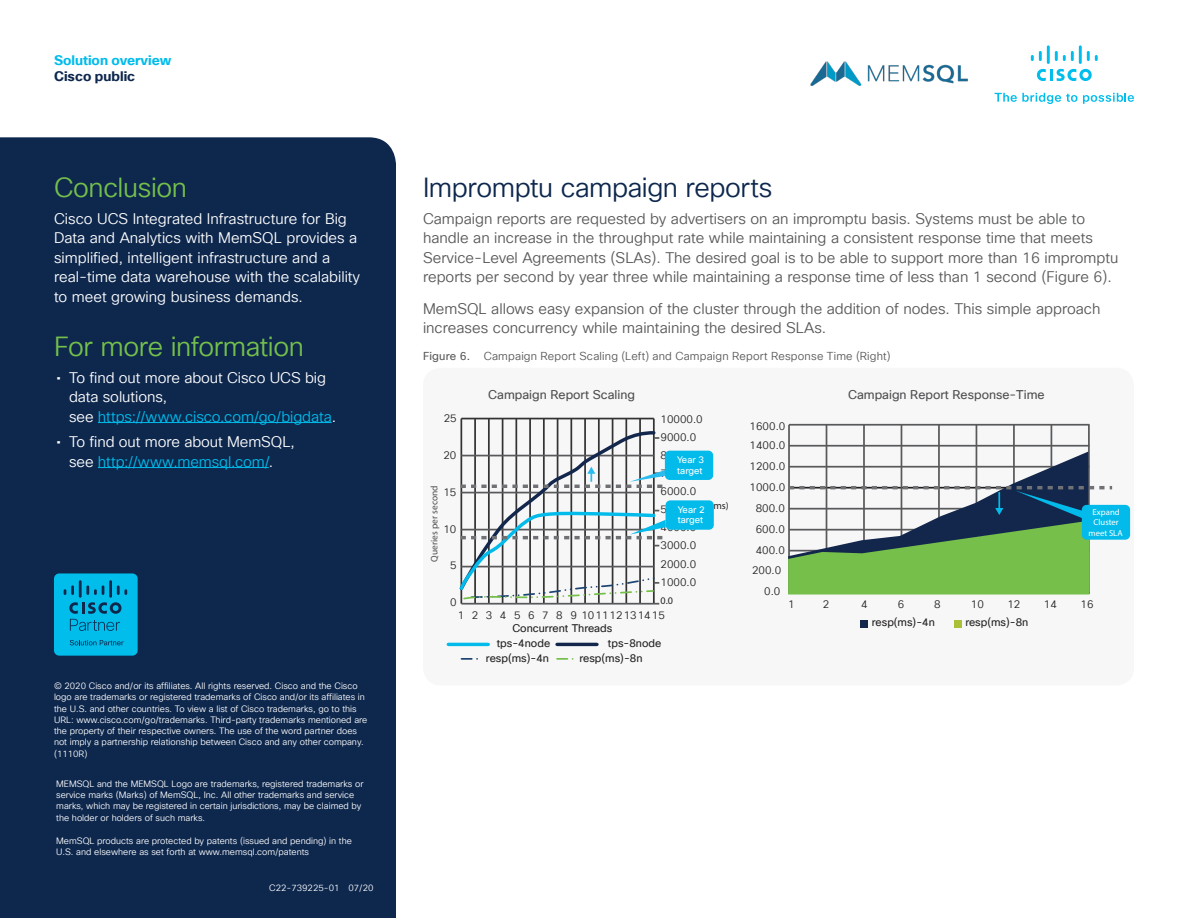
<style>
.page{position:relative;width:1188px;height:918px;background:#fff}
.page>*{position:absolute;margin:0;border:0;box-sizing:border-box;transform-origin:0 0}
.Subhead2_Green{font:27px "Cisco Sans TT Light";letter-spacing:-.015em;color:#74bf4b}
.Subhead2_midnight_bl{font:27px "Cisco Sans TT Light";letter-spacing:-.015em;color:#0d274d}
.Body{font:15px/19.5px "Cisco Sans TT Light";color:#57585a}
.Body_White{font:15px/19.5px "Cisco Sans TT Light";color:#fff}
.t1{font:700 13.5px "Cisco Sans TT";color:#00bceb}
.t2{font:700 13.5px "Cisco Sans TT";color:#0d274d}
.t3{font:12.45px "Cisco Sans TT";color:#4e4d50}
.FigureCaption{font:11.25px "Cisco Sans TT Light";letter-spacing:.015em;color:#57585a}
.t4{font:10.8px/18.1px "Cisco Sans TT Light";color:#221f1f}
.t5{font:10.8px/14.7px "Cisco Sans TT";color:#221f1f}
.t6{font:300 10.2px "Avenir";color:#221f1f}
.t7{font:9.45px "Avenir";color:#4e4d50}
.t8{font:9.3px/10.4px "Cisco Sans TT";color:#fff}
.Footer_white{font:9px/11.2px "Cisco Sans TT Light";color:#fff}
.t9{font:8.7px/10.4px "Avenir";color:#fff;text-align:center}
.s1{font-family:"Cisco Sans TT"}
.s2{color:#00bceb}
</style>
<div class="page">
<svg style="left:995px;top:93px;width:82px;height:11px"></svg>
<svg style="left:1083px;top:93px;width:51px;height:11px"></svg>
<svg style="left:1037px;top:69px;width:55px;height:12px"></svg>
<svg style="left:1031px;top:51px;width:11px;height:10px"></svg>
<hr style="left:1047px;top:45px;width:3px;height:19px;background:#00bdeb">
<svg style="left:1055px;top:51px;width:19px;height:10px"></svg>
<hr style="left:1079px;top:45px;width:3px;height:19px;background:#00bdeb">
<svg style="left:1087px;top:51px;width:11px;height:10px"></svg>
<img style="left:810px;top:61px;width:158px;height:25px">
<div style="left:0;top:137px;width:396px;height:781px;background:#0d274d"></div>
<hr style="left:98px;top:422px;width:234px;height:1px;background:#00bceb">
<hr style="left:98px;top:467px;width:171px;height:1px;background:#00bceb">
<div style="left:423px;top:368px;width:711px;height:317px;background:#f7f7f8;border-radius:18px"></div>
<hr style="left:460px;top:419px;width:2px;height:185px;background:#333">
<hr style="left:474px;top:419px;width:2px;height:185px;background:#333">
<hr style="left:488px;top:419px;width:2px;height:185px;background:#333">
<hr style="left:502px;top:419px;width:1px;height:185px;background:#333">
<hr style="left:515px;top:419px;width:2px;height:185px;background:#333">
<hr style="left:529px;top:419px;width:2px;height:185px;background:#333">
<hr style="left:543px;top:419px;width:2px;height:185px;background:#333">
<hr style="left:557px;top:419px;width:1px;height:185px;background:#333">
<hr style="left:570px;top:419px;width:2px;height:185px;background:#333">
<hr style="left:584px;top:419px;width:2px;height:185px;background:#333">
<hr style="left:598px;top:419px;width:2px;height:185px;background:#333">
<hr style="left:612px;top:419px;width:1px;height:185px;background:#333">
<hr style="left:625px;top:419px;width:2px;height:185px;background:#333">
<hr style="left:639px;top:419px;width:2px;height:185px;background:#333">
<hr style="left:653px;top:419px;width:2px;height:185px;background:#333">
<hr style="left:788px;top:425px;width:2px;height:169px;background:#58595b">
<hr style="left:789px;top:424px;width:301px;height:2px;background:#58595b">
<hr style="left:789px;top:445px;width:301px;height:2px;background:#58595b">
<hr style="left:826px;top:425px;width:1px;height:169px;background:#58595b">
<hr style="left:863px;top:425px;width:2px;height:169px;background:#58595b">
<hr style="left:901px;top:425px;width:1px;height:169px;background:#58595b">
<hr style="left:938px;top:425px;width:2px;height:169px;background:#58595b">
<hr style="left:976px;top:425px;width:1px;height:169px;background:#58595b">
<hr style="left:1013px;top:425px;width:2px;height:169px;background:#58595b">
<hr style="left:1051px;top:425px;width:1px;height:169px;background:#58595b">
<hr style="left:1088px;top:425px;width:2px;height:169px;background:#58595b">
<hr style="left:448px;top:643px;width:40px;height:3px;background:#02bbea">
<hr style="left:557px;top:643px;width:40px;height:3px;background:#13274c">
<svg style="left:461px;top:658px;width:17px;height:2px"></svg>
<svg style="left:557px;top:658px;width:17px;height:2px"></svg>
<hr style="left:461px;top:418px;width:193px;height:1px;background:#333">
<div style="left:665px;top:451px;width:48px;height:29px;background:#02bbea;border-radius:5px"></div>
<div style="left:1082px;top:505px;width:48px;height:35px;background:#02bbea;border-radius:5px"></div>
<div style="left:666px;top:500px;width:48px;height:30px;background:#02bbea;border-radius:5px"></div>
<svg style="left:459px;top:429px;width:207px;height:176px"></svg>
<svg style="left:788px;top:452px;width:324px;height:143px"></svg>
<div style="left:860px;top:620px;width:8px;height:7px;background:#13274c"></div>
<div style="left:954px;top:620px;width:8px;height:7px;background:#aac137"></div>
<div style="left:54px;top:573px;width:84px;height:83px;background:#00bdeb;border-radius:5px"></div>
<svg style="left:70px;top:640px;width:54px;height:5px"></svg>
<svg style="left:69px;top:602px;width:52px;height:29px"></svg>
<svg style="left:64px;top:585px;width:10px;height:10px"></svg>
<hr style="left:79px;top:580px;width:3px;height:18px;background:#0d274d">
<svg style="left:86px;top:585px;width:18px;height:10px"></svg>
<hr style="left:109px;top:580px;width:3px;height:18px;background:#0d274d">
<svg style="left:117px;top:585px;width:10px;height:10px"></svg>
<h3 class="t1" style="left:54px;top:51px;width:119px">Solution overview</h3>
<h3 class="t2" style="left:54px;top:67px;width:83px">Cisco public</h3>
<p class="Subhead2_Green" style="left:54px;top:170px;width:135px">Conclusion</p>
<p class="Body_White" style="left:54px;top:209px;width:308px">Cisco UCS Integrated Infrastructure for Big Data and Analytics with MemSQL provides a simplified, intelligent infrastructure and a real-time data warehouse with the scalability to meet growing business demands.</p>
<p class="Subhead2_Green" style="left:54px;top:329px;width:251px">For more information</p>
<p class="Body_White" style="left:69px;top:368px;width:269px;text-indent:-13px"><span class="s1">•</span> To find out more about Cisco UCS big data solutions,<br>see <span class="s2">https://www.cisco.com/go/bigdata</span>.</p>
<p class="Body_White" style="left:56px;top:433px;width:240px;text-align:center"><span class="s1">•</span> To find out more about MemSQL, see <span class="s2">http://www.memsql.com/</span>.</p>
<p class="Footer_white" style="left:54px;top:681px;width:315px">© 2020 Cisco and/or its affiliates. All rights reserved. Cisco and the Cisco logo are trademarks or registered trademarks of Cisco and/or its affiliates in the U.S. and other countries. To view a list of Cisco trademarks, go to this URL: www.cisco.com/go/trademarks. Third-party trademarks mentioned are the property of their respective owners. The use of the word partner does not imply a partnership relationship between Cisco and any other company. (1110R)</p>
<p class="Footer_white" style="left:56px;top:778px;width:309px">MEMSQL and the MEMSQL Logo are trademarks, registered trademarks or service marks (Marks) of MemSQL, Inc. All other trademarks and service marks, which may be registered in certain jurisdictions, may be claimed by the holder or holders of such marks.</p>
<p class="Footer_white" style="left:56px;top:835px;width:297px">MemSQL products are protected by patents (issued and pending) in the<br>U.S. and elsewhere as set forth at www.memsql.com/patents</p>
<p class="Footer_white" style="left:269px;top:882px;width:106px">C22-739225-01 07/20</p>
<p class="Subhead2_midnight_bl" style="left:423px;top:170px;width:351px">Impromptu campaign reports</p>
<p class="Body" style="left:423px;top:209px;width:697px">Campaign reports are requested by advertisers on an impromptu basis. Systems must be able to handle an increase in the throughput rate while maintaining a consistent response time that meets Service-Level Agreements (SLAs). The desired goal is to be able to support more than 16 impromptu reports per second by year three while maintaining a response time of less than 1 second (Figure 6).</p>
<p class="Body" style="left:423px;top:299px;width:679px">MemSQL allows easy expansion of the cluster through the addition of nodes. This simple approach increases concurrency while maintaining the desired SLAs.</p>
<p class="FigureCaption" style="left:423px;top:349px;width:469px"><span class="s1">Figure 6.</span> Campaign Report Scaling (Left) and Campaign Report Response Time (Right)</p>
<p class="t3" style="left:488px;top:387px;width:148px">Campaign Report Scaling</p>
<p class="t3" style="left:848px;top:387px;width:198px">Campaign Report Response-Time</p>
<p class="t4" style="left:661px;top:410px;width:44px">10000.0</p>
<p class="t4" style="left:750px;top:417px;width:37px;line-height:18.6px">1600.0<br>1400.0</p>
<p class="t4" style="left:750px;top:458px;width:37px">1200.0</p>
<p class="t4" style="left:750px;top:478px;width:37px">1000.0</p>
<p class="t4" style="left:756px;top:499px;width:31px">800.0</p>
<p class="t4" style="left:756px;top:520px;width:31px">600.0</p>
<p class="t4" style="left:756px;top:541px;width:31px">400.0</p>
<p class="t4" style="left:752px;top:562px;width:31px">200.0</p>
<p class="t4" style="left:764px;top:582px;width:18px">0.0</p>
<p class="t4" style="left:788px;top:596px;width:8px">1</p>
<p class="t4" style="left:823px;top:596px;width:8px">2</p>
<p class="t4" style="left:861px;top:596px;width:8px">4</p>
<p class="t4" style="left:898px;top:596px;width:8px">6</p>
<p class="t4" style="left:934px;top:596px;width:8px">8</p>
<p class="t4" style="left:971px;top:596px;width:15px">10</p>
<p class="t4" style="left:1007px;top:596px;width:15px">12</p>
<p class="t4" style="left:1044px;top:596px;width:15px">14</p>
<p class="t4" style="left:1081px;top:596px;width:15px">16</p>
<p class="t4" style="left:444px;top:410px;width:15px">25</p>
<p class="t4" style="left:661px;top:428px;width:37px;text-align:justify">9000.0<br>8000.0<br>7000.0<br>6000.0<br>5000.0<br>4000.0<br>3000.0</p>
<p class="t4" style="left:443px;top:447px;width:15px">20</p>
<p class="t8" style="left:677px;top:455px;width:28px">Year 3 target</p>
<p class="t7" style="left:429px;top:562px;width:78px;rotate:-90deg">Queries per second</p>
<p class="t4" style="left:443px;top:483px;width:15px">15</p>
<p class="t4" style="left:443px;top:520px;width:15px">10</p>
<p class="t4" style="left:450px;top:557px;width:8px">5</p>
<p class="t4" style="left:450px;top:593px;width:8px">0</p>
<p class="t6" style="left:713px;top:499px;width:17px">ms)</p>
<p class="t8" style="left:678px;top:505px;width:28px">Year 2 target</p>
<p class="t9" style="left:1088px;top:507px;width:36px">Expand<br>Cluster meet SLA</p>
<p class="t4" style="left:661px;top:555px;width:37px">2000.0<br>1000.0</p>
<p class="t6" style="left:661px;top:594px;width:14px">0.0</p>
<p class="t4" style="left:458px;top:606px;width:209px">1 2 3 4 5 6 7 8 9 101112131415</p>
<p class="t5" style="left:497px;top:622px;width:117px;text-indent:16px">Concurrent Threads tps-4node</p>
<p class="t5" style="left:608px;top:636px;width:55px">tps-8node</p>
<p class="t5" style="left:486px;top:651px;width:65px">resp(ms)-4n</p>
<p class="t5" style="left:580px;top:651px;width:65px">resp(ms)-8n</p>
<p class="t5" style="left:872px;top:615px;width:65px">resp(ms)-4n</p>
<p class="t5" style="left:965px;top:615px;width:65px">resp(ms)-8n</p>
</div>
